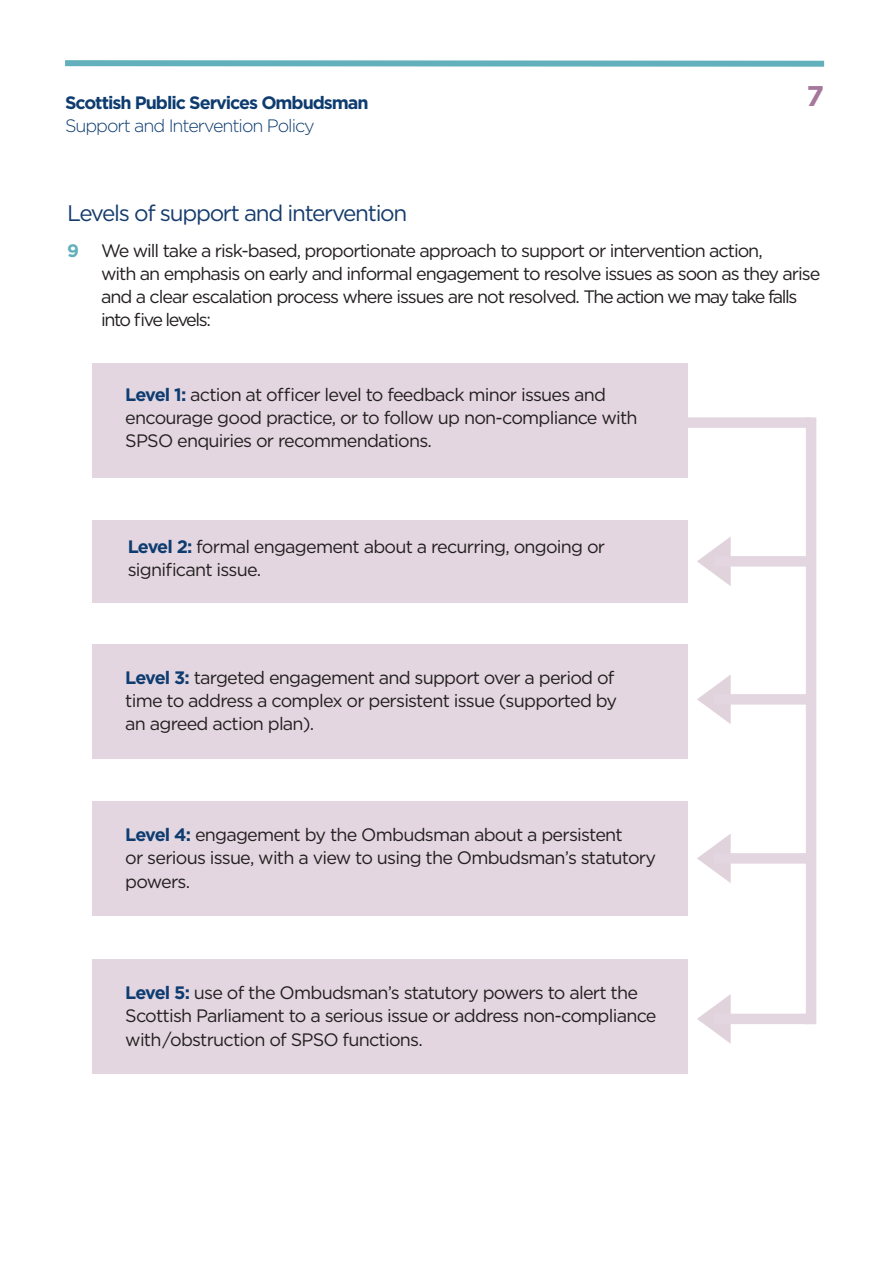
<style>
.page{position:relative;width:893px;height:1263px;background:#fff}
.page>*{position:absolute;margin:0;border:0;box-sizing:border-box;transform-origin:0 0}
.t1{font:700 28.5px "Gotham";color:#a5789b}
.t2{font:22.5px "Gotham";letter-spacing:-.055em;color:#163c6d}
.t3{font:18px/23.2px "Gotham";letter-spacing:-.045em;color:#231f20}
.t4{font:700 18px "Gotham";letter-spacing:-.06em;color:#0e3c70}
.t5{font:300 18px "Gotham";letter-spacing:-.055em;color:#0e3c70}
.s1{font-weight:700;color:#62b0bc}
.s2{font-weight:700;color:#0e3c70}
</style>
<div class="page">
<svg style="left:65px;top:60px;width:760px;height:7px;background:#78bbc5"></svg>
<div style="left:93px;top:363px;width:595px;height:114px;background:#e3d6e0"></div>
<svg style="left:697px;top:537px;width:34px;height:49px"></svg>
<div style="left:93px;top:959px;width:595px;height:115px;background:#e3d6e0"></div>
<div style="left:93px;top:644px;width:595px;height:115px;background:#e3d6e0"></div>
<div style="left:93px;top:801px;width:595px;height:115px;background:#e3d6e0"></div>
<div style="left:93px;top:520px;width:595px;height:82px;background:#e3d6e0"></div>
<div style="left:682px;top:417px;width:129px;height:11px;background:#e3d6e0"></div>
<div style="left:714px;top:556px;width:95px;height:11px;background:#e3d6e0"></div>
<svg style="left:697px;top:675px;width:34px;height:49px"></svg>
<div style="left:714px;top:694px;width:95px;height:11px;background:#e3d6e0"></div>
<svg style="left:697px;top:834px;width:34px;height:49px"></svg>
<div style="left:714px;top:853px;width:95px;height:11px;background:#e3d6e0"></div>
<svg style="left:697px;top:994px;width:34px;height:50px"></svg>
<div style="left:714px;top:1014px;width:95px;height:10px;background:#e3d6e0"></div>
<div style="left:806px;top:417px;width:10px;height:607px;background:#e3d6e0"></div>
<p class="t4" style="left:65px;top:96px;width:305px">Scottish Public Services Ombudsman</p>
<p class="t5" style="left:65px;top:119px;width:251px">Support and Intervention Policy</p>
<h1 class="t1" style="left:806px;top:86px;width:19px">7</h1>
<p class="t2" style="left:67px;top:205px;width:342px">Levels of support and intervention</p>
<p class="t3" style="left:101px;top:240px;width:721px;text-indent:-34px"><span class="s1">9</span> We will take a risk-based, proportionate approach to support or intervention action,<br>with an emphasis on early and informal engagement to resolve issues as soon as they arise and a clear escalation process where issues are not resolved. The action we may take falls into five levels:</p>
<p class="t3" style="left:125px;top:384px;width:514px"><span class="s2">Level 1:</span> action at officer level to feedback minor issues and encourage good practice, or to follow up non-compliance with<br>SPSO enquiries or recommendations.</p>
<p class="t3" style="left:128px;top:537px;width:479px"><span class="s2">Level 2:</span> formal engagement about a recurring, ongoing or significant issue.</p>
<p class="t3" style="left:125px;top:667px;width:493px"><span class="s2">Level 3:</span> targeted engagement and support over a period of time to address a complex or persistent issue (supported by an agreed action plan).</p>
<p class="t3" style="left:125px;top:825px;width:532px"><span class="s2">Level 4:</span> engagement by the Ombudsman about a persistent<br>or serious issue, with a view to using the Ombudsman’s statutory powers.</p>
<p class="t3" style="left:125px;top:982px;width:533px"><span class="s2">Level 5:</span> use of the Ombudsman’s statutory powers to alert the<br>Scottish Parliament to a serious issue or address non-compliance with/obstruction of SPSO functions.</p>
</div>
